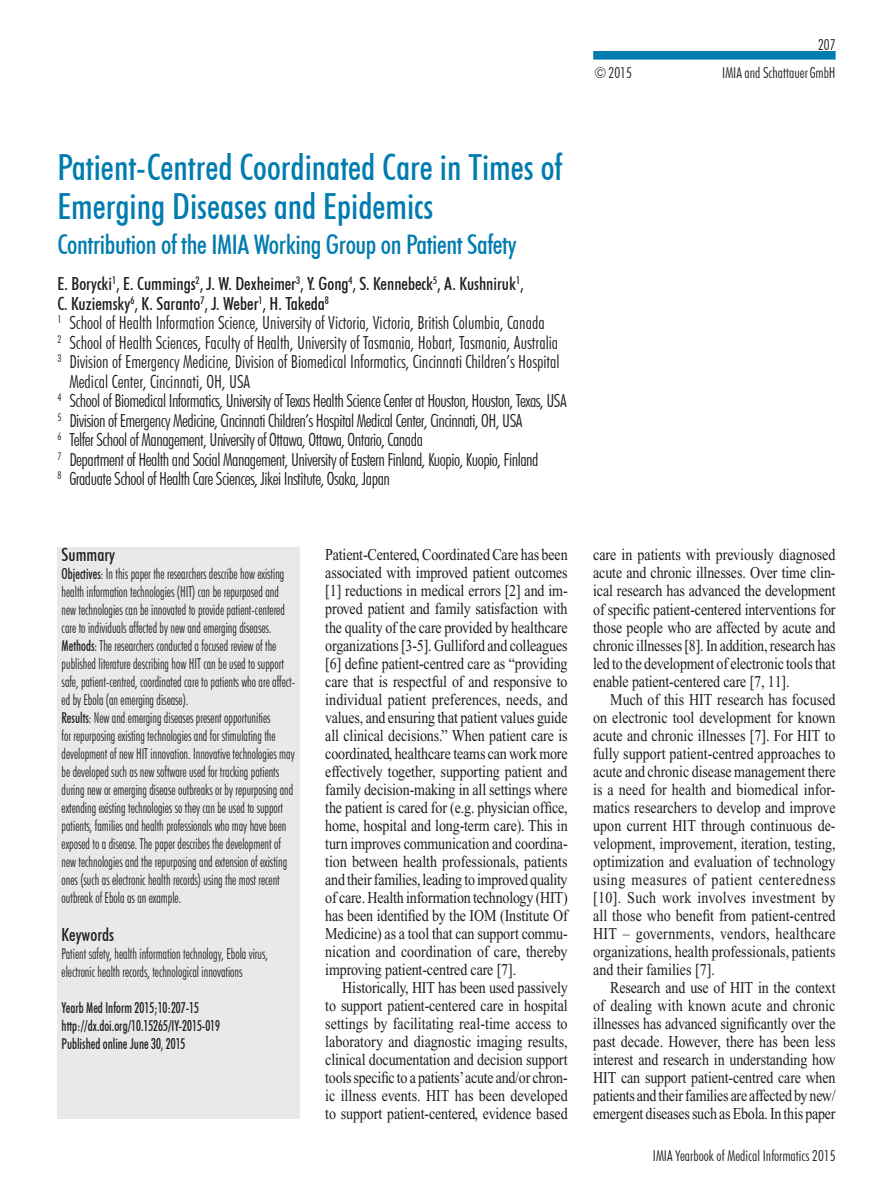
<style>
.page{position:relative;width:893px;height:1191px;background:#fff}
.page>*{position:absolute;margin:0;border:0;box-sizing:border-box;transform-origin:0 0}
.t1{font:500 condensed 36px/39px "Futura BT";color:#007cb0}
.t2{font:500 condensed 27px "Futura BT";letter-spacing:-.015em;color:#007cb0}
.t3{font:300 condensed 18px "Futura BT";letter-spacing:-.025em;color:#1d1d1b}
.t4{font:300 condensed 18px "Futura BT";color:#1d1d1b}
.t5{font:500 condensed 18px "Futura BT";color:#1d1d1b}
.t6{font:16.5px/18px "Times";letter-spacing:-.01em;color:#1d1d1b;text-align:justify;scale:.85 1}
.t7{font:300 condensed 15px/18px "Futura BT";color:#1d1d1b;scale:.85 1}
.t8{font:500 condensed 15px/18px "Futura BT";color:#1d1d1b;scale:.85 1}
.t9{font:300 condensed 15px "Futura BT";color:#1d1d1b}
.s1{font-weight:500}
</style>
<div class="page">
<div style="left:593px;top:51px;width:243px;height:9px;background:#007cb0"></div>
<div style="left:57px;top:547px;width:243px;height:571px;background:#e9e9e9"></div>
<p class="t9" style="left:818px;top:35px;width:19px">207</p>
<p class="t9" style="left:594px;top:63px;width:39px">©2015</p>
<p class="t9" style="left:722px;top:63px;width:115px">IMIA and SchattauerGmbH</p>
<h1 class="t1" style="left:57px;top:148px;width:506px">Patient-Centred Coordinated Care in Times of<br>Emerging Diseases and Epidemics</h1>
<h2 class="t2" style="left:57px;top:228px;width:461px">Contribution of the IMIA Working Group on Patient Safety</h2>
<p class="t5" style="left:57px;top:273px;width:468px">E. Borycki<sup>1</sup>, E. Cummings<sup>2</sup>, J. W. Dexheimer<sup>3</sup>, Y. Gong<sup>4</sup>, S. Kennebeck<sup>5</sup>, A. Kushniruk<sup>1</sup>,</p>
<p class="t5" style="left:57px;top:292px;width:273px">C. Kuziemsky<sup>6</sup>, K. Saranto<sup>7</sup>, J. Weber<sup>1</sup>, H. Takeda<sup>8</sup></p>
<p class="t4" style="left:57px;top:312px;width:489px"><sup>1</sup> School of Health Information Science, University of Victoria, Victoria, British Columbia, Canada</p>
<p class="t4" style="left:57px;top:331px;width:502px"><sup>2</sup> School of Health Sciences, Faculty of Health, University of Tasmania, Hobart, Tasmania, Australia</p>
<p class="t4" style="left:57px;top:351px;width:504px"><sup>3</sup> Division of Emergency Medicine, Division of Biomedical Informatics, Cincinnati Children’s Hospital</p>
<p class="t4" style="left:69px;top:370px;width:182px">Medical Center, Cincinnati, OH, USA</p>
<p class="t3" style="left:57px;top:390px;width:511px"><sup>4</sup> School of Biomedical Informatics, University of Texas Health Science Center at Houston, Houston, Texas, USA</p>
<p class="t3" style="left:57px;top:409px;width:467px"><sup>5</sup> Division of Emergency Medicine, Cincinnati Children’s Hospital Medical Center, Cincinnati, OH, USA</p>
<p class="t3" style="left:57px;top:429px;width:367px"><sup>6</sup> Telfer School of Management, University of Ottawa, Ottawa, Ontario, Canada</p>
<p class="t3" style="left:57px;top:448px;width:483px"><sup>7</sup> Department of Health and Social Management, University of Eastern Finland, Kuopio, Kuopio, Finland</p>
<p class="t3" style="left:57px;top:468px;width:334px"><sup>8</sup> Graduate School of Health Care Sciences, Jikei Institute, Osaka, Japan</p>
<p class="t5" style="left:62px;top:544px;width:55px">Summary</p>
<p class="t7" style="left:62px;top:565px;width:276px"><span class="s1">Objectives</span>: In this paper the researchers describe how existing health information technologies (HIT) can be repurposed and new technologies can be innovated to provide patient-centered care to individuals affected by new and emerging diseases.<br><span class="s1">Methods</span>: The researchers conducted a focused review of the published literature describing how HIT can be used to support safe, patient-centred, coordinated care to patients who are affect&shy;ed by Ebola (an emerging disease).<br><span class="s1">Results</span>: New and emerging diseases present opportunities<br>for repurposing existing technologies and for stimulating the development of new HIT innovation. Innovative technologies may be developed such as new software used for tracking patients during new or emerging disease outbreaks or by repurposing and extending existing technologies so they can be used to support patients, families and health professionals who may have been exposed to a disease. The paper describes the development of new technologies and the repurposing and extension of existing ones (such as electronic health records) using the most recent outbreak of Ebola as an example.</p>
<p class="t5" style="left:62px;top:923px;width:54px">Keywords</p>
<p class="t7" style="left:62px;top:944px;width:244px">Patient safety, health information technology, Ebola virus, electronic health records, technological innovations</p>
<p class="t8" style="left:62px;top:998px;width:188px">Yearb Med Inform 2015;10:207-15 http://dx.doi.org/10.15265/IY-2015-019<br>Published online June 30, 2015</p>
<p class="t6" style="left:325px;top:546px;width:287px">Patient-Centered, Coordinated Care has been associated with improved patient outcomes [1] reductions in medical errors [2] and im&shy;proved patient and family satisfaction with the quality of the care provided by healthcare organizations [3-5]. Gulliford and colleagues [6] define patient-centred care as “providing care that is respectful of and responsive to individual patient preferences, needs, and values, and ensuring that patient values guide all clinical decisions.” When patient care is coordinated, healthcare teams can work more effectively together, supporting patient and family decision-making in all settings where the patient is cared for (e.g. physician office, home, hospital and long-term care). This in turn improves communication and coordina&shy;tion between health professionals, patients and their families, leading to improved quality of care. Health information technology (HIT) has been identified by the IOM (Institute Of Medicine) as a tool that can support commu&shy;nication and coordination of care, thereby improving patient-centred care [7].</p>
<p class="t6" style="left:325px;top:978px;width:287px;text-indent:17px">Historically, HIT has been used passively to support patient-centered care in hospital settings by facilitating real-time access to laboratory and diagnostic imaging results, clinical documentation and decision support tools specific to a patients’ acute and/or chron&shy;ic illness events. HIT has been developed to support patient-centered, evidence based</p>
<p class="t6" style="left:593px;top:546px;width:287px">care in patients with previously diagnosed acute and chronic illnesses. Over time clin&shy;ical research has advanced the development of specific patient-centered interventions for those people who are affected by acute and chronic illnesses [8]. In addition, research has led to the development of electronic tools that enable patient-centered care [7, 11].</p>
<p class="t6" style="left:593px;top:690px;width:287px;text-indent:17px">Much of this HIT research has focused on electronic tool development for known acute and chronic illnesses [7]. For HIT to fully support patient-centred approaches to acute and chronic disease management there is a need for health and biomedical infor&shy;matics researchers to develop and improve upon current HIT through continuous de&shy;velopment, improvement, iteration, testing, optimization and evaluation of technology using measures of patient centeredness [10]. Such work involves investment by all those who benefit from patient-centred HIT – governments, vendors, healthcare organizations, health professionals, patients and their families [7].</p>
<p class="t6" style="left:593px;top:978px;width:287px;text-indent:17px">Research and use of HIT in the context of dealing with known acute and chronic illnesses has advanced significantly over the past decade. However, there has been less interest and research in understanding how HIT can support patient-centred care when patients and their families are affected by new/ emergent diseases such as Ebola. In this paper</p>
<p class="t9" style="left:653px;top:1146px;width:184px">IMIA Yearbook of Medical Informatics 2015</p>
</div>
